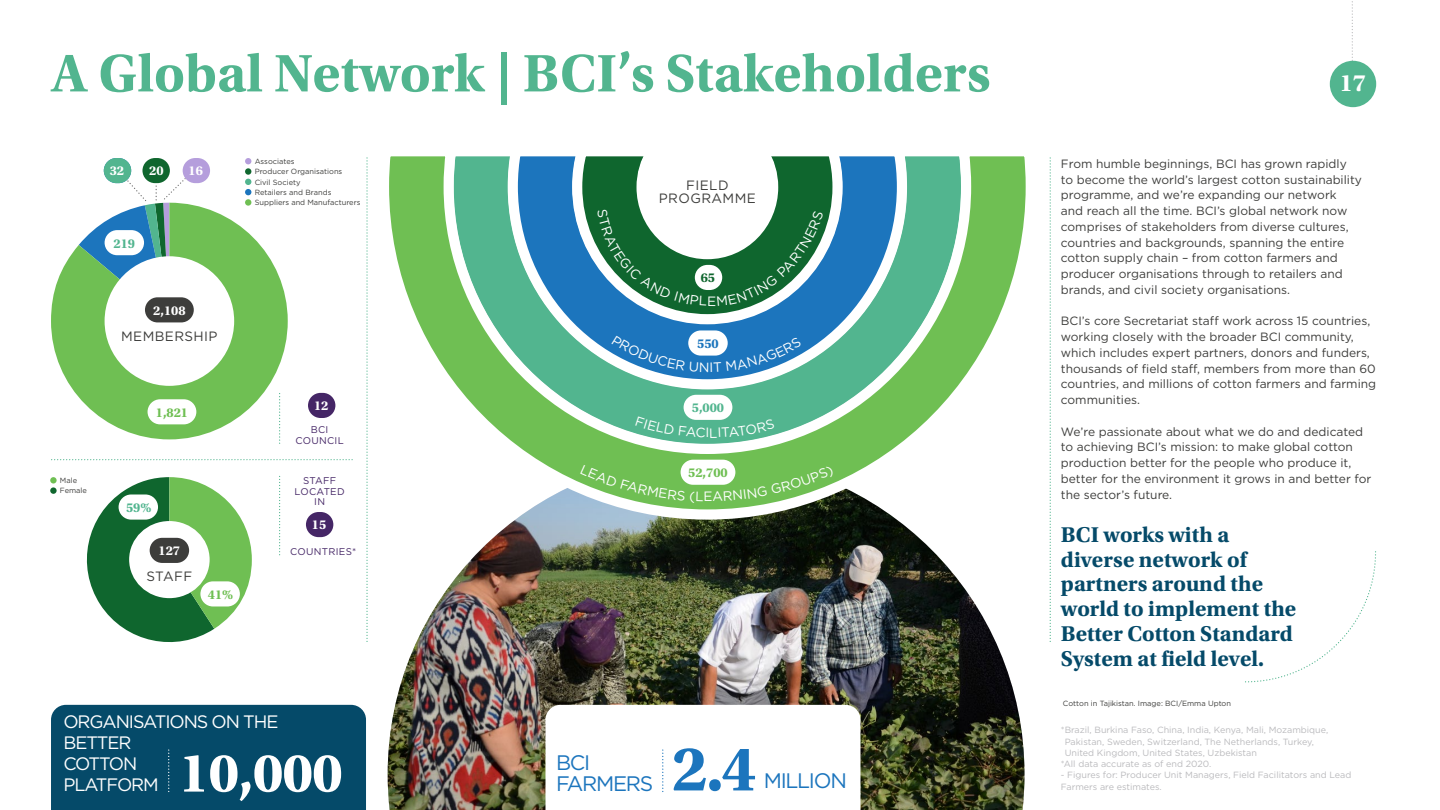
<style>
.page{position:relative;width:1440px;height:810px;background:#fff}
.page>*{position:absolute;margin:0;border:0;box-sizing:border-box;transform-origin:0 0}
.Timeline_text{font:700 66px "Utopia Std";color:#1c75bd}
.Timeline_text-2{font:700 57px "Utopia Std";color:#fff}
.Page_title{font:700 55.5px "Utopia Std";color:#52b58f}
.Page_title-2{font:700 24.75px "Utopia Std";color:#fff}
.Page_title-3{font:700 22.5px/24.8px "Utopia Std";color:#054a69}
.Timeline_text-3{font:21px/21px "Gotham";letter-spacing:-.06em;color:#1c75bd}
.Timeline_text-4{font:18px/21px "Gotham";letter-spacing:-.06em;color:#fff}
.Timeline_text-5{font:13.5px "Gotham";letter-spacing:.03em;color:#3d3d3b}
.Page_title-4{font:700 13.5px "Utopia Std";color:#fff}
.Page_title-5{font:700 13.5px "Utopia Std";color:#6fbf53}
.Page_title-6{font:700 13.5px "Utopia Std";color:#52b58f}
.Timeline_text-6{font:13.5px "Gotham";color:#fff}
.Page_title-7{font:700 13.5px "Utopia Std";color:#1c75bd}
.Page_title-8{font:700 13.5px "Utopia Std";color:#0f662e}
.Body_text{font:12px/15.8px "Gotham";color:#3d3d3b}
.Timeline_text-7{font:9.75px/10.5px "Gotham";letter-spacing:.03em;color:#452666;text-align:center}
.Body_text-2{font:9px/11.2px "Gotham";color:#bababd}
.Body_text-3{font:7.5px "Gotham";color:#3d3d3b}
.Timeline_text-8{font:7.5px "Gotham";color:#3d3d3b}
</style>
<div class="page">
<svg style="left:1352px;top:1px;width:1px;height:60px"></svg>
<div style="left:1330px;top:61px;width:46px;height:46px;background:#52b58f;border-radius:50%"></div>
<svg style="left:1245px;top:551px;width:132px;height:132px"></svg>
<svg style="left:1050px;top:158px;width:1px;height:484px"></svg>
<svg style="left:366px;top:158px;width:2px;height:484px"></svg>
<img style="left:388px;top:525px;width:637px;height:285px">
<svg style="left:545px;top:705px;width:315px;height:105px"></svg>
<div style="left:51px;top:705px;width:315px;height:105px;background:#054a69"></div>
<svg style="left:389px;top:156px;width:637px;height:369px"></svg>
<svg style="left:567px;top:156px;width:281px;height:173px;background:#3d89c6"></svg>
<div style="left:681px;top:460px;width:54px;height:25px;background:#fff;border-radius:13px"></div>
<div style="left:684px;top:395px;width:48px;height:25px;background:#fff;border-radius:13px"></div>
<div style="left:688px;top:330px;width:40px;height:26px;background:#fff;border-radius:13px"></div>
<div style="left:245px;top:199px;width:6px;height:7px;background:#6fbf53;border-radius:50%"></div>
<svg style="left:245px;top:179px;width:6px;height:16px"></svg>
<div style="left:245px;top:168px;width:6px;height:7px;background:#10672f;border-radius:50%"></div>
<svg style="left:245px;top:158px;width:6px;height:6px"></svg>
<svg style="left:106px;top:178px;width:80px;height:25px"></svg>
<svg style="left:51px;top:203px;width:237px;height:236px;fill:#6fbf53"></svg>
<div style="left:105px;top:256px;width:129px;height:130px;background:#fff;border-radius:50%"></div>
<div style="left:145px;top:297px;width:49px;height:25px;background:#3d3d3b;border-radius:13px"></div>
<div style="left:148px;top:399px;width:48px;height:25px;background:#fff;border-radius:13px"></div>
<div style="left:105px;top:230px;width:39px;height:25px;background:#fff;border-radius:13px"></div>
<div style="left:183px;top:158px;width:27px;height:25px;background:#b59edc;border-radius:13px"></div>
<div style="left:142px;top:158px;width:28px;height:25px;background:#0f662e;border-radius:13px"></div>
<div style="left:104px;top:158px;width:27px;height:25px;background:#52b58f;border-radius:13px"></div>
<svg style="left:52px;top:459px;width:301px;height:1px"></svg>
<svg style="left:86px;top:477px;width:166px;height:166px"></svg>
<div style="left:129px;top:521px;width:81px;height:77px;background:#fff;border-radius:50%"></div>
<div style="left:150px;top:538px;width:39px;height:25px;background:#3d3d3b;border-radius:13px"></div>
<div style="left:200px;top:581px;width:40px;height:25px;background:#fff;border-radius:13px"></div>
<div style="left:119px;top:495px;width:39px;height:25px;background:#fff;border-radius:13px"></div>
<svg style="left:50px;top:487px;width:7px;height:7px"></svg>
<div style="left:50px;top:477px;width:7px;height:7px;background:#6fbf53;border-radius:50%"></div>
<div style="left:308px;top:393px;width:27px;height:25px;background:#452666;border-radius:13px"></div>
<div style="left:306px;top:512px;width:27px;height:25px;background:#452666;border-radius:13px"></div>
<svg style="left:279px;top:394px;width:1px;height:50px"></svg>
<svg style="left:279px;top:476px;width:1px;height:80px"></svg>
<svg style="left:580px;top:465px;width:123px;height:38px"></svg>
<svg style="left:713px;top:465px;width:121px;height:36px"></svg>
<svg style="left:635px;top:416px;width:140px;height:22px;background:#5db996"></svg>
<svg style="left:612px;top:335px;width:190px;height:37px"></svg>
<svg style="left:577px;top:156px;width:261px;height:163px"></svg>
<p class="Page_title" style="left:51px;top:41px;width:941px">A Global Network | BCI’s Stakeholders</p>
<p class="Page_title-4" style="left:110px;top:163px;width:16px">32</p>
<p class="Page_title-4" style="left:149px;top:163px;width:16px">20</p>
<p class="Page_title-4" style="left:189px;top:163px;width:16px">16</p>
<p class="Page_title-6" style="left:114px;top:235px;width:23px">219</p>
<p class="Page_title-4" style="left:153px;top:303px;width:34px">2,108</p>
<p class="Timeline_text-5" style="left:121px;top:329px;width:98px">MEMBERSHIP</p>
<p class="Body_text-3" style="left:255px;top:157px;width:41px">Associates</p>
<p class="Body_text-3" style="left:255px;top:167px;width:89px">Producer Organisations</p>
<p class="Body_text-3" style="left:255px;top:178px;width:47px">Civil Society</p>
<p class="Body_text-3" style="left:255px;top:188px;width:78px">Retailers and Brands</p>
<p class="Body_text-3" style="left:255px;top:198px;width:107px">Suppliers and Manufacturers</p>
<p class="Body_text-3" style="left:60px;top:476px;width:19px">Male</p>
<p class="Body_text-3" style="left:60px;top:487px;width:29px">Female</p>
<p class="Page_title-5" style="left:156px;top:405px;width:34px">1,821</p>
<p class="Page_title-6" style="left:126px;top:500px;width:27px">59%</p>
<p class="Page_title-4" style="left:159px;top:543px;width:23px">127</p>
<p class="Timeline_text-5" style="left:146px;top:569px;width:47px">STAFF</p>
<p class="Page_title-5" style="left:208px;top:587px;width:27px">41%</p>
<p class="Page_title-4" style="left:314px;top:398px;width:16px">12</p>
<p class="Timeline_text-7" style="left:296px;top:425px;width:50px">BCI<br>COUNCIL</p>
<p class="Timeline_text-7" style="left:295px;top:475px;width:52px">STAFF<br>LOCATED<br>IN</p>
<p class="Page_title-4" style="left:312px;top:517px;width:16px">15</p>
<p class="Timeline_text-7" style="left:290px;top:547px;width:68px">COUNTRIES*</p>
<p class="Timeline_text-4" style="left:63px;top:711px;width:217px">ORGANISATIONS ON THE<br>BETTER</p>
<p class="Timeline_text-4" style="left:63px;top:753px;width:75px">COTTON</p>
<p class="Timeline_text-4" style="left:63px;top:774px;width:97px">PLATFORM</p>
<p class="Timeline_text-2" style="left:179px;top:740px;width:165px">10,000</p>
<p class="Timeline_text-5" style="left:686px;top:178px;width:44px">FIELD</p>
<p class="Timeline_text-5" style="left:659px;top:190px;width:98px">PROGRAMME</p>
<p class="Page_title-8" style="left:701px;top:270px;width:16px">65</p>
<p class="Timeline_text-6" style="left:707px;top:294px;width:11px">E</p>
<p class="Page_title-7" style="left:697px;top:336px;width:23px">550</p>
<p class="Page_title-6" style="left:692px;top:400px;width:34px">5,000</p>
<p class="Timeline_text-6" style="left:705px;top:425px;width:6px">I</p>
<p class="Page_title-5" style="left:688px;top:465px;width:41px">52,700</p>
<p class="Timeline_text-6" style="left:703px;top:489px;width:11px">E</p>
<p class="Timeline_text-3" style="left:556px;top:752px;width:99px">BCI<br>FARMERS</p>
<p class="Timeline_text" style="left:672px;top:731px;width:86px">2.4</p>
<p class="Timeline_text-3" style="left:764px;top:769px;width:85px">MILLION</p>
<p class="Page_title-2" style="left:1340px;top:68px;width:28px">17</p>
<p class="Body_text" style="left:1061px;top:156px;width:303px">From humble beginnings, BCI has grown rapidly to become the world’s largest cotton sustainability programme, and we’re expanding our network<br>and reach all the time. BCI’s global network now comprises of stakeholders from diverse cultures, countries and backgrounds, spanning the entire cotton supply chain – from cotton farmers and producer organisations through to retailers and brands, and civil society organisations.</p>
<p class="Body_text" style="left:1061px;top:313px;width:317px">BCI’s core Secretariat staff work across 15 countries, working closely with the broader BCI community, which includes expert partners, donors and funders, thousands of field staff, members from more than 60 countries, and millions of cotton farmers and farming communities.</p>
<p class="Body_text" style="left:1061px;top:423px;width:312px">We’re passionate about what we do and dedicated to achieving BCI’s mission: to make global cotton production better for the people who produce it, better for the environment it grows in and better for the sector’s future.</p>
<p class="Page_title-3" style="left:1061px;top:522px;width:237px">BCI works with a diverse network of partners around the world to implement the<br>Better Cotton Standard<br>System at field level.</p>
<p class="Timeline_text-8" style="left:1063px;top:699px;width:170px">Cotton in Tajikistan. Image: BCI/Emma Upton</p>
<p class="Body_text-2" style="left:1065px;top:725px;width:265px;text-indent:-4px">*Brazil, Burkina Faso, China, India, Kenya, Mali, Mozambique,<br>Pakistan, Sweden, Switzerland, The Netherlands, Turkey,<br>United Kingdom, United States, Uzbekistan</p>
<p class="Body_text-2" style="left:1061px;top:758px;width:152px">*All data accurate as of end 2020.</p>
<p class="Body_text-2" style="left:1061px;top:770px;width:292px">- Figures for: Producer Unit Managers, Field Facilitators and Lead</p>
<p class="Body_text-2" style="left:1061px;top:781px;width:102px">Farmers are estimates.</p>
</div>
